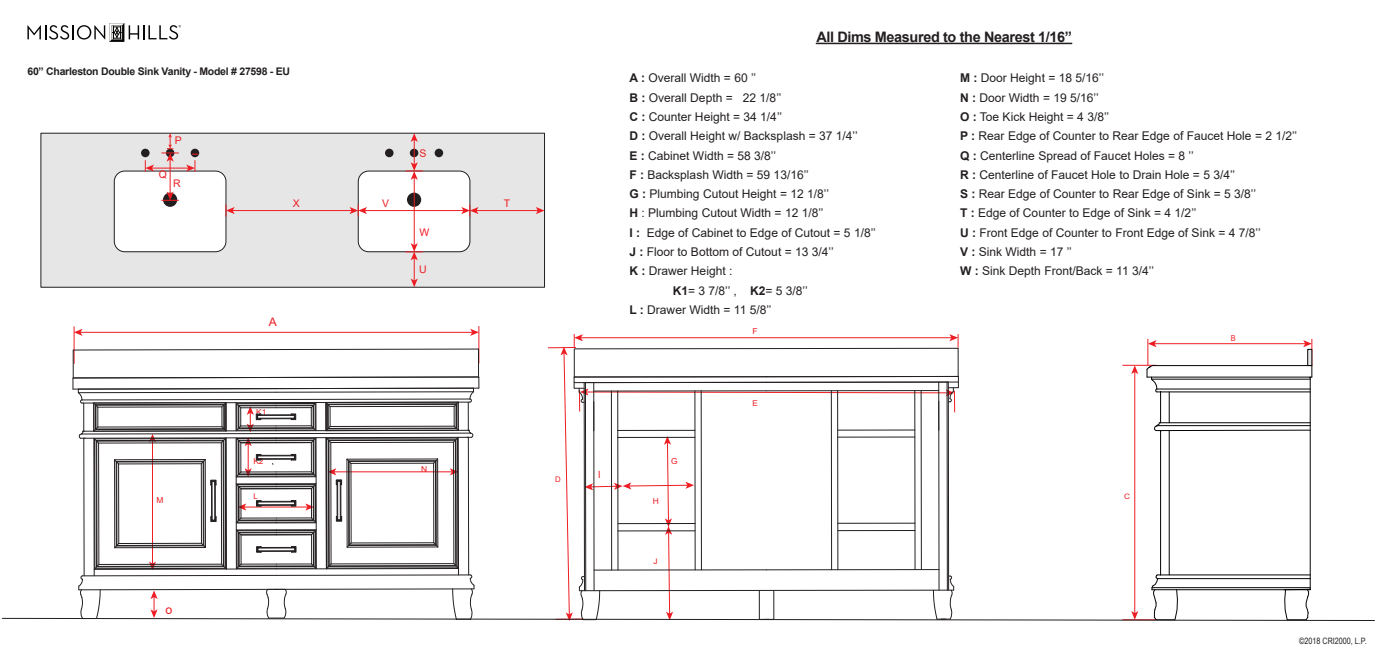
<style>
.page{position:relative;width:1377px;height:653px;background:#fff}
.page>*{position:absolute;margin:0;border:0;box-sizing:border-box;transform-origin:0 0}
.t1{font:700 14.44px "Arial";letter-spacing:-.025em;color:#231f20}
.t2{font:12.51px "Arial";color:#ee1d23}
.t3{font:12.08px/19.2px "Arial";color:#231f20}
.t4{font:11.72px "Arial";color:#ee1d23}
.t5{font:700 10.5px "Arial";letter-spacing:-.025em;color:#231f20}
.t6{font:10.5px "Arial";color:#ee1d23}
.t7{font:8.75px "Arial Narrow";color:#231f20}
.t8{font:8.22px "Arial";color:#ee1d23}
.t9{font:8.05px "Arial";color:#ee1d23;scale:.92 1}
.t10{font:7.88px "Arial";color:#ee1d23}
.t11{font:7.44px "Arial";color:#ee1d23;scale:1.11 1}
.s1{font-weight:700}
</style>
<div class="page">
<svg style="left:27px;top:23px;width:154px;height:19px"></svg>
<div style="left:41px;top:133px;width:504px;height:154px;background:#e6e6e6;border:1px solid #231f20"></div>
<hr style="left:816px;top:43px;width:256px;height:1px;background:#231f20">
<div style="left:358px;top:171px;width:112px;height:81px;background:#fff;border-radius:10px"></div>
<div style="left:358px;top:171px;width:112px;height:81px;border:1px solid #231f20;border-radius:10px"></div>
<div style="left:114px;top:171px;width:112px;height:81px;background:#fff;border-radius:10px"></div>
<div style="left:114px;top:171px;width:112px;height:81px;border:1px solid #231f20;border-radius:10px"></div>
<div style="left:407px;top:193px;width:14px;height:14px;background:#231f20;border-radius:50%"></div>
<div style="left:385px;top:149px;width:8px;height:8px;background:#231f20;border-radius:50%"></div>
<div style="left:435px;top:149px;width:8px;height:8px;background:#231f20;border-radius:50%"></div>
<div style="left:163px;top:193px;width:14px;height:14px;background:#231f20;border-radius:50%"></div>
<div style="left:141px;top:149px;width:9px;height:8px;background:#231f20;border-radius:50%"></div>
<svg style="left:191px;top:149px;width:8px;height:8px"></svg>
<hr style="left:476px;top:210px;width:62px;height:1px;background:#ee1d23">
<svg style="left:536px;top:207px;width:8px;height:7px"></svg>
<hr style="left:364px;top:210px;width:100px;height:1px;background:#ee1d23">
<hr style="left:151px;top:168px;width:38px;height:1px;background:#ee1d23">
<hr style="left:170px;top:159px;width:1px;height:35px;background:#ee1d23">
<hr style="left:414px;top:177px;width:1px;height:68px;background:#ee1d23">
<svg style="left:461px;top:205px;width:17px;height:11px"></svg>
<svg style="left:161px;top:191px;width:18px;height:10px"></svg>
<svg style="left:405px;top:133px;width:18px;height:47px"></svg>
<svg style="left:405px;top:243px;width:18px;height:44px"></svg>
<svg style="left:161px;top:133px;width:18px;height:29px"></svg>
<svg style="left:186px;top:154px;width:12px;height:18px"></svg>
<svg style="left:145px;top:160px;width:9px;height:12px"></svg>
<hr style="left:232px;top:210px;width:120px;height:1px;background:#ee1d23">
<svg style="left:226px;top:205px;width:9px;height:11px"></svg>
<svg style="left:350px;top:205px;width:17px;height:11px"></svg>
<hr style="left:74px;top:326px;width:1px;height:38px;background:#ee1d23">
<hr style="left:479px;top:326px;width:1px;height:37px;background:#ee1d23">
<svg style="left:2px;top:329px;width:1373px;height:292px"></svg>
<p class="t5" style="left:27px;top:64px;width:264px">60” Charleston Double Sink Vanity - Model # 27598 - EU</p>
<p class="t6" style="left:175px;top:133px;width:9px">P</p>
<p class="t6" style="left:159px;top:167px;width:10px">Q</p>
<p class="t6" style="left:173px;top:176px;width:9px">R</p>
<p class="t8" style="left:157px;top:494px;width:9px">M</p>
<p class="t2" style="left:166px;top:600px;width:8px">o</p>
<p class="t6" style="left:419px;top:146px;width:9px">S</p>
<p class="t6" style="left:382px;top:196px;width:9px">V</p>
<p class="t6" style="left:293px;top:196px;width:9px">X</p>
<p class="t6" style="left:504px;top:196px;width:8px">T</p>
<p class="t6" style="left:419px;top:225px;width:11px">W</p>
<p class="t6" style="left:419px;top:262px;width:9px">U</p>
<p class="t4" style="left:269px;top:314px;width:10px">A</p>
<p class="t8" style="left:256px;top:406px;width:12px">K1</p>
<p class="t8" style="left:253px;top:455px;width:12px">K2</p>
<p class="t10" style="left:253px;top:491px;width:6px">L</p>
<p class="t8" style="left:421px;top:463px;width:8px">N</p>
<p class="t1" style="left:816px;top:27px;width:257px">All Dims Measured to the Nearest 1/16”</p>
<p class="t3" style="left:629px;top:68px;width:128px"><span class="s1">A :</span> Overall Width = 60 ’’</p>
<p class="t3" style="left:629px;top:88px;width:154px"><span class="s1">B :</span> Overall Depth = 22 1/8’’</p>
<p class="t3" style="left:629px;top:107px;width:154px"><span class="s1">C :</span> Counter Height = 34 1/4’’</p>
<p class="t3" style="left:629px;top:126px;width:230px"><span class="s1">D :</span> Overall Height w/ Backsplash = 37 1/4’’</p>
<p class="t3" style="left:629px;top:146px;width:148px"><span class="s1">E :</span> Cabinet Width = 58 3/8’’</p>
<p class="t3" style="left:629px;top:165px;width:181px"><span class="s1">F :</span> Backsplash Width = 59 13/16’’</p>
<p class="t3" style="left:629px;top:184px;width:201px"><span class="s1">G :</span> Plumbing Cutout Height = 12 1/8’’</p>
<p class="t3" style="left:629px;top:203px;width:196px"><span class="s1">H</span> : Plumbing Cutout Width = 12 1/8’’</p>
<p class="t3" style="left:629px;top:223px;width:248px"><span class="s1">I :</span> Edge of Cabinet to Edge of Cutout = 5 1/8’’</p>
<p class="t3" style="left:629px;top:242px;width:206px"><span class="s1">J :</span> Floor to Bottom of Cutout = 13 3/4’’</p>
<p class="t3" style="left:629px;top:261px;width:105px"><span class="s1">K :</span> Drawer Height :</p>
<p class="t3" style="left:673px;top:280px;width:137px"><span class="s1">K1</span>= 3 7/8’’ , <span class="s1">K2</span>= 5 3/8’’</p>
<p class="t3" style="left:629px;top:300px;width:144px"><span class="s1">L :</span> Drawer Width = 11 5/8’’</p>
<p class="t8" style="left:752px;top:325px;width:7px">F</p>
<p class="t3" style="left:960px;top:68px;width:339px"><span class="s1">M :</span> Door Height = 18 5/16’’<br><span class="s1">N :</span> Door Width = 19 5/16’’<br><span class="s1">O :</span> Toe Kick Height = 4 3/8’’<br><span class="s1">P :</span> Rear Edge of Counter to Rear Edge of Faucet Hole = 2 1/2’’ <span class="s1">Q :</span> Centerline Spread of Faucet Holes = 8 ’’<br><span class="s1">R :</span> Centerline of Faucet Hole to Drain Hole = 5 3/4’’<br><span class="s1">S :</span> Rear Edge of Counter to Rear Edge of Sink = 5 3/8’’<br><span class="s1">T :</span> Edge of Counter to Edge of Sink = 4 1/2’’<br><span class="s1">U :</span> Front Edge of Counter to Front Edge of Sink = 4 7/8’’<br><span class="s1">V :</span> Sink Width = 17 ’’<br><span class="s1">W :</span> Sink Depth Front/Back = 11 3/4’’</p>
<p class="t11" style="left:1124px;top:491px;width:7px">C</p>
<p class="t9" style="left:1231px;top:332px;width:7px">B</p>
<p class="t7" style="left:1299px;top:634px;width:69px">©2018 CRI2000, L.P.</p>
</div>
